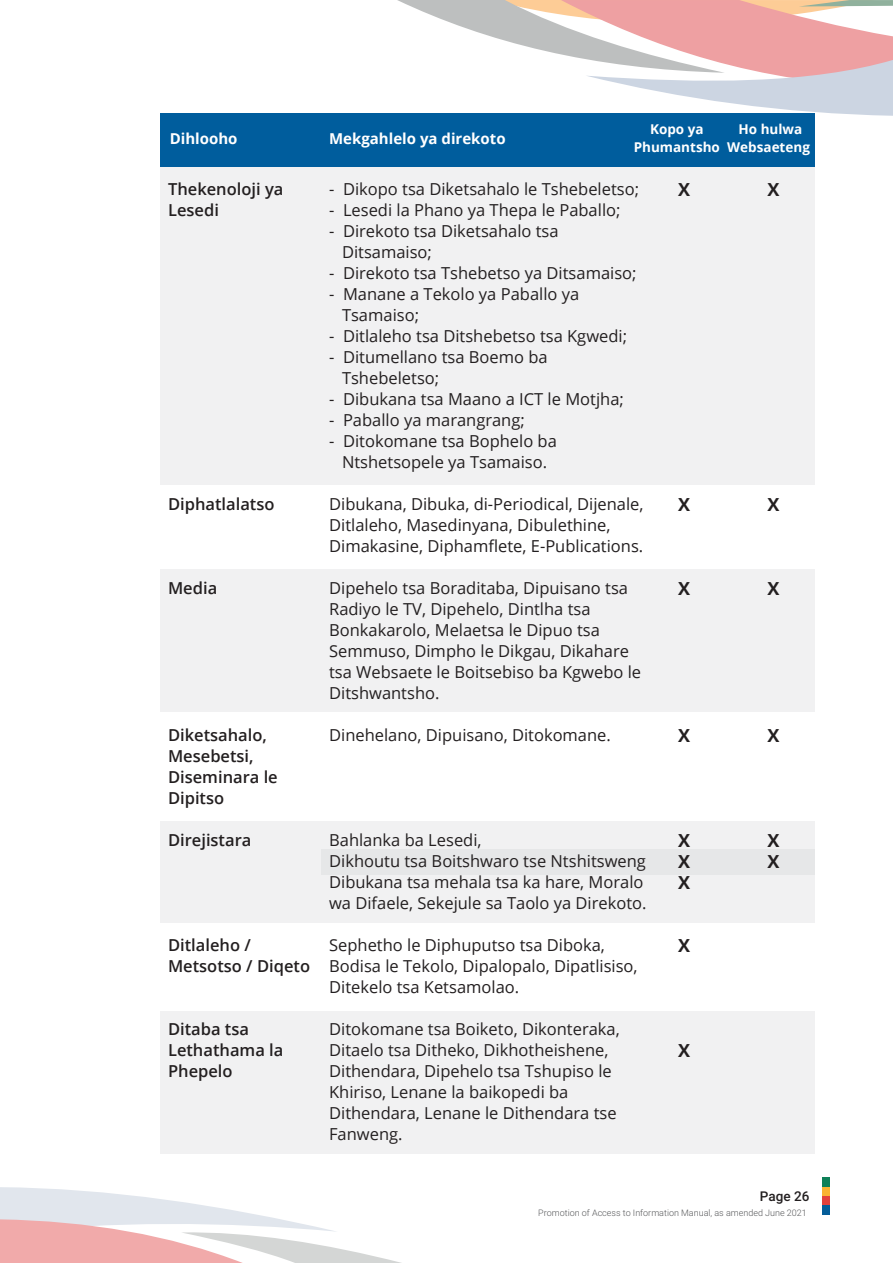
<style>
.page{position:relative;width:893px;height:1263px;background:#fff}
.page>*{position:absolute;margin:0;border:0;box-sizing:border-box;transform-origin:0 0}
.t1{font:700 18px/21px "Open Sans";color:#231f20;text-align:justify}
.t2{font:16.5px/21px "Open Sans";color:#231f20}
.t3{font:600 16.5px/21px "Open Sans";color:#231f20}
.t4{font:700 15px "Open Sans";color:#fff}
.t5{font:700 13.5px/18px "Open Sans";color:#fff;text-align:center}
.t6{font:500 13.5px "Roboto";color:#231f20}
.t7{font:300 9px "Roboto";color:#58595b}
</style>
<div class="page">
<div style="left:160px;top:822px;width:654px;height:101px;background:#f1f1f2"></div>
<div style="left:320px;top:849px;width:494px;height:25px;background:#e6e7e8"></div>
<div style="left:160px;top:167px;width:654px;height:317px;background:#f1f1f2"></div>
<div style="left:160px;top:569px;width:654px;height:143px;background:#f1f1f2"></div>
<div style="left:160px;top:1011px;width:654px;height:143px;background:#f1f1f2"></div>
<svg style="left:397px;top:0;width:496px;height:116px"></svg>
<div style="left:822px;top:1196px;width:8px;height:9px;background:#e3413c"></div>
<div style="left:822px;top:1205px;width:8px;height:10px;background:#045d99"></div>
<div style="left:822px;top:1186px;width:8px;height:10px;background:#fab332"></div>
<div style="left:822px;top:1177px;width:8px;height:9px;background:#0e8058"></div>
<svg style="left:0;top:1187px;width:401px;height:76px"></svg>
<div style="left:160px;top:113px;width:654px;height:54px;background:#005d9d"></div>
<p class="t4" style="left:170px;top:128px;width:69px">Dihlooho</p>
<p class="t4" style="left:329px;top:128px;width:178px">Mekgahlelo ya direkoto</p>
<p class="t5" style="left:634px;top:120px;width:88px">Kopo ya<br>Phumantsho</p>
<p class="t5" style="left:727px;top:120px;width:84px">Ho hulwa<br>Websaeteng</p>
<p class="t3" style="left:168px;top:178px;width:117px">Thekenoloji ya<br>Lesedi</p>
<p class="t3" style="left:168px;top:493px;width:108px">Diphatlalatso</p>
<p class="t3" style="left:168px;top:577px;width:51px">Media</p>
<p class="t3" style="left:168px;top:724px;width:111px">Diketsahalo,<br>Mesebetsi,<br>Diseminara le<br>Dipitso</p>
<p class="t3" style="left:168px;top:829px;width:85px">Direjistara</p>
<p class="t3" style="left:168px;top:934px;width:144px">Ditlaleho /<br>Metsotso / Diqeto</p>
<p class="t3" style="left:168px;top:1018px;width:117px">Ditaba tsa<br>Lethathama la<br>Phepelo</p>
<p class="t2" style="left:329px;top:178px;width:311px">- Dikopo tsa Diketsahalo le Tshebeletso;</p>
<p class="t2" style="left:329px;top:199px;width:293px">- Lesedi la Phano ya Thepa le Paballo;</p>
<p class="t2" style="left:342px;top:220px;width:218px;text-indent:-13px">- Direkoto tsa Diketsahalo tsa<br>Ditsamaiso;</p>
<p class="t2" style="left:329px;top:262px;width:309px">- Direkoto tsa Tshebetso ya Ditsamaiso;</p>
<p class="t2" style="left:342px;top:283px;width:239px;text-indent:-13px">- Manane a Tekolo ya Paballo ya<br>Tsamaiso;</p>
<p class="t2" style="left:329px;top:325px;width:299px">- Ditlaleho tsa Ditshebetso tsa Kgwedi;</p>
<p class="t2" style="left:342px;top:346px;width:207px;text-indent:-13px">- Ditumellano tsa Boemo ba<br>Tshebeletso;</p>
<p class="t2" style="left:329px;top:388px;width:296px">- Dibukana tsa Maano a ICT le Motjha;</p>
<p class="t2" style="left:329px;top:409px;width:197px">- Paballo ya marangrang;</p>
<p class="t2" style="left:329px;top:430px;width:229px;text-align:center">- Ditokomane tsa Bophelo ba<br>Ntshetsopele ya Tsamaiso.</p>
<p class="t2" style="left:329px;top:493px;width:316px">Dibukana, Dibuka, di-Periodical, Dijenale,<br>Ditlaleho, Masedinyana, Dibulethine,<br>Dimakasine, Diphamflete, E-Publications.</p>
<p class="t2" style="left:329px;top:577px;width:314px">Dipehelo tsa Boraditaba, Dipuisano tsa Radiyo le TV, Dipehelo, Dintlha tsa Bonkakarolo, Melaetsa le Dipuo tsa Semmuso, Dimpho le Dikgau, Dikahare tsa Websaete le Boitsebiso ba Kgwebo le Ditshwantsho.</p>
<p class="t2" style="left:329px;top:724px;width:283px">Dinehelano, Dipuisano, Ditokomane.</p>
<p class="t2" style="left:329px;top:829px;width:319px">Bahlanka ba Lesedi,<br>Dikhoutu tsa Boitshwaro tse Ntshitsweng Dibukana tsa mehala tsa ka hare, Moralo wa Difaele, Sekejule sa Taolo ya Direkoto.</p>
<p class="t2" style="left:329px;top:934px;width:310px">Sephetho le Diphuputso tsa Diboka,<br>Bodisa le Tekolo, Dipalopalo, Dipatlisiso,<br>Ditekelo tsa Ketsamolao.</p>
<p class="t2" style="left:329px;top:1018px;width:292px">Ditokomane tsa Boiketo, Dikonteraka,<br>Ditaelo tsa Ditheko, Dikhotheishene,<br>Dithendara, Dipehelo tsa Tshupiso le<br>Khiriso, Lenane la baikopedi ba<br>Dithendara, Lenane le Dithendara tse<br>Fanweng.</p>
<p class="t1" style="left:678px;top:178px;width:14px">X</p>
<p class="t1" style="left:678px;top:493px;width:14px">X</p>
<p class="t1" style="left:678px;top:577px;width:14px">X</p>
<p class="t1" style="left:678px;top:724px;width:14px">X</p>
<p class="t1" style="left:678px;top:829px;width:14px">X X X</p>
<p class="t1" style="left:678px;top:934px;width:14px">X</p>
<p class="t1" style="left:678px;top:1039px;width:14px">X</p>
<p class="t1" style="left:767px;top:178px;width:14px">X</p>
<p class="t1" style="left:767px;top:493px;width:14px">X</p>
<p class="t1" style="left:767px;top:577px;width:14px">X</p>
<p class="t1" style="left:767px;top:724px;width:14px">X</p>
<p class="t1" style="left:767px;top:829px;width:14px">X<br>X</p>
<p class="t6" style="left:760px;top:1186px;width:51px">Page 26</p>
<p class="t7" style="left:538px;top:1206px;width:270px">Promotion of Access to Information Manual, as amended June 2021</p>
</div>
